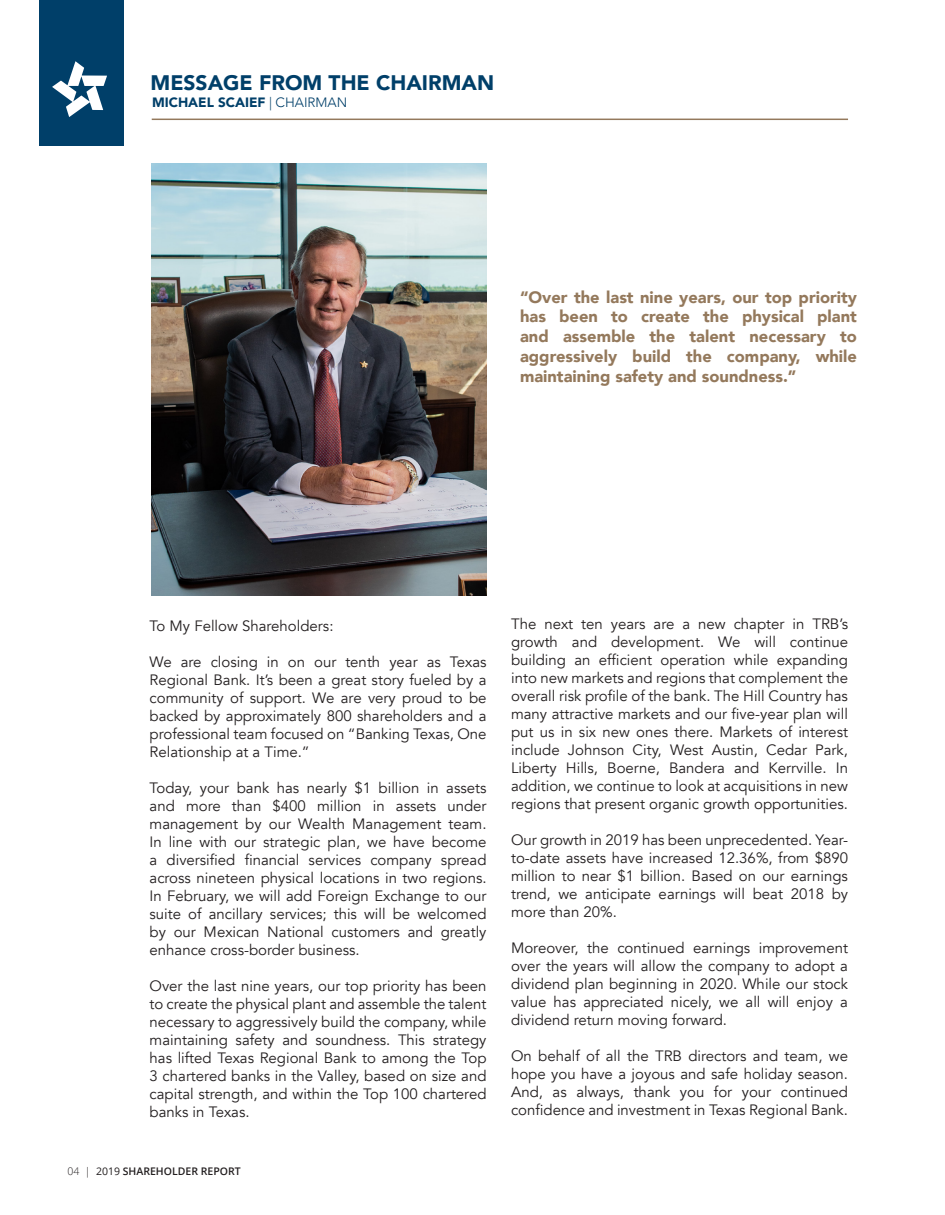
<style>
.page{position:relative;width:945px;height:1215px;background:#fff}
.page>*{position:absolute;margin:0;border:0;box-sizing:border-box;transform-origin:0 0}
.t1{font:900 21px "Avenir";color:#003f69}
.t2{font:900 16.5px/19.8px "Avenir";color:#94795c;text-align:justify}
.t3{font:15px/18px "Avenir";color:#231f20;text-align:justify}
.t4{font:900 13.5px "Avenir";color:#003f69}
.t5{font:600 10.5px "Open Sans";color:#231f20}
.s1{font-weight:300}
.s2{font-weight:400}
</style>
<div class="page">
<img style="left:152px;top:163px;width:335px;height:432px">
<hr style="left:152px;top:119px;width:696px;height:1px;background:#94795c">
<div style="left:39px;top:0;width:84px;height:145px;background:#003f69"></div>
<svg style="left:52px;top:61px;width:55px;height:56px"></svg>
<p class="t1" style="left:151px;top:65px;width:345px">MESSAGE FROM THE CHAIRMAN</p>
<p class="t4" style="left:152px;top:91px;width:197px">MICHAEL SCAIEF <span class="s1">| CHAIRMAN</span></p>
<p class="t2" style="left:520px;top:287px;width:338px">“Over the last nine years, our top priority has been to create the physical plant and assemble the talent necessary to aggressively build the company, while maintaining safety and soundness.”</p>
<p class="t3" style="left:150px;top:617px;width:185px">To My Fellow Shareholders:</p>
<p class="t3" style="left:150px;top:653px;width:338px">We are closing in on our tenth year as Texas Regional Bank. It’s been a great story fueled by a community of support. We are very proud to be backed by approximately 800 shareholders and a professional team focused on “Banking Texas, One Relationship at a Time.”</p>
<p class="t3" style="left:150px;top:779px;width:338px">Today, your bank has nearly $1 billion in assets and more than $400 million in assets under management by our Wealth Management team.<br>In line with our strategic plan, we have become a diversified financial services company spread across nineteen physical locations in two regions.<br>In February, we will add Foreign Exchange to our suite of ancillary services; this will be welcomed by our Mexican National customers and greatly enhance cross-border business.</p>
<p class="t3" style="left:150px;top:977px;width:339px">Over the last nine years, our top priority has been to create the physical plant and assemble the talent necessary to aggressively build the company, while maintaining safety and soundness. This strategy has lifted Texas Regional Bank to among the Top 3 chartered banks in the Valley, based on size and capital strength, and within the Top 100 chartered banks in Texas.</p>
<p class="t5" style="left:68px;top:1164px;width:175px"><span class="s1">04 |</span> <span class="s2">2019</span> SHAREHOLDER REPORT</p>
<p class="t3" style="left:511px;top:615px;width:338px">The next ten years are a new chapter in TRB’s growth and development. We will continue building an efficient operation while expanding into new markets and regions that complement the overall risk profile of the bank. The Hill Country has many attractive markets and our five-year plan will put us in six new ones there. Markets of interest include Johnson City, West Austin, Cedar Park, Liberty Hills, Boerne, Bandera and Kerrville. In addition, we continue to look at acquisitions in new regions that present organic growth opportunities.</p>
<p class="t3" style="left:511px;top:831px;width:338px">Our growth in 2019 has been unprecedented. Year&shy;to-date assets have increased 12.36%, from $890 million to near $1 billion. Based on our earnings trend, we anticipate earnings will beat 2018 by more than 20%.</p>
<p class="t3" style="left:511px;top:939px;width:338px">Moreover, the continued earnings improvement over the years will allow the company to adopt a dividend plan beginning in 2020. While our stock value has appreciated nicely, we all will enjoy a dividend return moving forward.</p>
<p class="t3" style="left:511px;top:1047px;width:339px">On behalf of all the TRB directors and team, we hope you have a joyous and safe holiday season.<br>And, as always, thank you for your continued confidence and investment in Texas Regional Bank.</p>
</div>
